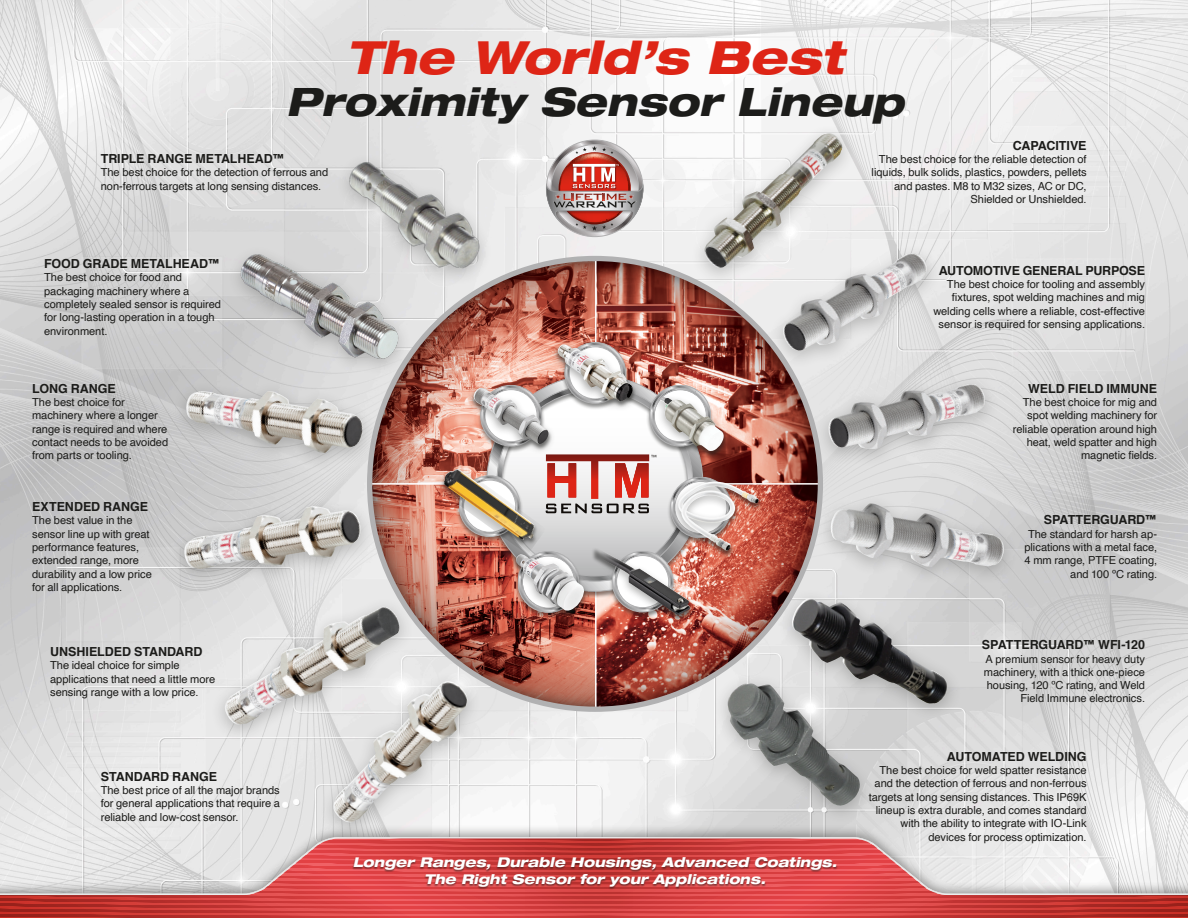
<style>
.page{position:relative;width:1188px;height:918px;background:#fff}
.page>*{position:absolute;margin:0;border:0;box-sizing:border-box;transform-origin:0 0}
.t1{font:italic 800 expanded 45.75px "Helvetica Neue";color:#de2516}
.t2{font:italic 800 expanded 39.3px "Helvetica Neue";color:#1c1c1a}
.t3{font:italic 800 expanded 13.5px/16.8px "Helvetica Neue";color:#fff;text-align:center}
.t4{font:700 12.45px "Helvetica";letter-spacing:-.005em;color:#1c1c1a}
.t5{font:11.1px/13.4px "Helvetica";letter-spacing:-.005em;color:#1c1c1a;text-align:right}
</style>
<div class="page">
<img style="left:0;top:0;width:1188px;height:825px">
<div style="left:0;top:825px;width:1188px;height:93px;background:#1c1c1a;opacity:.4"></div>
<svg style="left:0;top:838px;width:518px;height:80px"></svg>
<svg style="left:518px;top:836px;width:670px;height:2px"></svg>
<svg style="left:518px;top:838px;width:670px;height:80px"></svg>
<div style="left:352px;top:858px;width:486px;height:31px;background:#1c1c1a;opacity:.5"></div>
<svg style="left:546px;top:140px;width:97px;height:97px"></svg>
<div style="left:369px;top:257px;width:453px;height:453px;background:#1c1c1a;opacity:.4"></div>
<hr style="left:595px;top:258px;width:2px;height:451px;background:#fff">
<hr style="left:370px;top:483px;width:452px;height:2px;background:#fff">
<div style="left:551px;top:340px;width:89px;height:72px;background:#1c1c1a;opacity:.35"></div>
<div style="left:432px;top:459px;width:114px;height:96px;background:#1c1c1a;opacity:.35"></div>
<img style="left:444px;top:469px;width:15px;height:71px">
<div style="left:671px;top:478px;width:95px;height:83px;background:#1c1c1a;opacity:.35"></div>
<img style="left:731px;top:482px;width:29px;height:69px">
<div style="left:595px;top:549px;width:102px;height:76px;background:#1c1c1a;opacity:.35"></div>
<img style="left:595px;top:612px;width:95px;height:3px">
<img style="left:459px;top:342px;width:272px;height:270px">
<div style="left:509px;top:551px;width:82px;height:70px;background:#1c1c1a;opacity:.35"></div>
<img style="left:515px;top:554px;width:70px;height:59px">
<img style="left:322px;top:125px;width:191px;height:191px">
<div style="left:227px;top:244px;width:185px;height:133px;background:#1c1c1a;opacity:.25"></div>
<img style="left:236px;top:225px;width:170px;height:151px">
<div style="left:319px;top:671px;width:163px;height:170px;background:#1c1c1a;opacity:.25"></div>
<img style="left:333px;top:681px;width:137px;height:146px">
<div style="left:171px;top:381px;width:207px;height:91px;background:#1c1c1a;opacity:.25"></div>
<img style="left:185px;top:391px;width:179px;height:62px">
<div style="left:170px;top:496px;width:206px;height:92px;background:#1c1c1a;opacity:.25"></div>
<img style="left:182px;top:506px;width:181px;height:64px">
<div style="left:210px;top:597px;width:205px;height:147px;background:#1c1c1a;opacity:.25"></div>
<img style="left:221px;top:607px;width:182px;height:121px">
<div style="left:777px;top:588px;width:185px;height:134px;background:#1c1c1a;opacity:.25"></div>
<img style="left:787px;top:598px;width:164px;height:106px">
<div style="left:713px;top:673px;width:162px;height:151px;background:#1c1c1a;opacity:.25"></div>
<img style="left:724px;top:682px;width:140px;height:127px">
<div style="left:690px;top:123px;width:167px;height:164px;background:#1c1c1a;opacity:.25"></div>
<img style="left:701px;top:133px;width:144px;height:139px">
<div style="left:768px;top:243px;width:173px;height:127px;background:#1c1c1a;opacity:.25"></div>
<img style="left:781px;top:253px;width:148px;height:102px">
<div style="left:814px;top:374px;width:185px;height:94px;background:#1c1c1a;opacity:.25"></div>
<img style="left:827px;top:384px;width:160px;height:66px">
<div style="left:816px;top:493px;width:202px;height:93px;background:#1c1c1a;opacity:.25"></div>
<img style="left:829px;top:503px;width:176px;height:64px">
<p class="t1" style="left:346px;top:28px;width:500px">The World’s Best</p>
<p class="t2" style="left:286px;top:77px;width:619px">Proximity Sensor Lineup</p>
<p class="t4" style="left:101px;top:149px;width:185px">TRIPLE RANGE METALHEAD™</p>
<p class="t5" style="left:101px;top:166px;width:229px;text-align:left">The best choice for the detection of ferrous and non-ferrous targets at long sensing distances.</p>
<p class="t4" style="left:44px;top:254px;width:177px">FOOD GRADE METALHEAD™</p>
<p class="t5" style="left:44px;top:271px;width:178px;text-align:left">The best choice for food and packaging machinery where a completely sealed sensor is required for long-lasting operation in a tough environment.</p>
<p class="t4" style="left:32px;top:378px;width:85px">LONG RANGE</p>
<p class="t5" style="left:32px;top:396px;width:138px;text-align:left">The best choice for machinery where a longer range is required and where contact needs to be avoided from parts or tooling.</p>
<p class="t4" style="left:32px;top:497px;width:118px">EXTENDED RANGE</p>
<p class="t5" style="left:32px;top:514px;width:121px;text-align:left">The best value in the sensor line up with great performance features, extended range, more durability and a low price for all applications.</p>
<p class="t4" style="left:50px;top:641px;width:154px">UNSHIELDED STANDARD</p>
<p class="t5" style="left:50px;top:659px;width:167px;text-align:left">The ideal choice for simple applications that need a little more sensing range with a low price.</p>
<p class="t4" style="left:101px;top:766px;width:118px">STANDARD RANGE</p>
<p class="t5" style="left:101px;top:784px;width:181px;text-align:justify">The best price of all the major brands for general applications that require a reliable and low-cost sensor.</p>
<p class="t3" style="left:353px;top:853px;width:486px">Longer Ranges, Durable Housings, Advanced Coatings.<br>The Right Sensor for your Applications.</p>
<p class="t4" style="left:1013px;top:135px;width:75px">CAPACITIVE</p>
<p class="t5" style="left:872px;top:153px;width:217px">The best choice for the reliable detection of liquids, bulk solids, plastics, powders, pellets and pastes. M8 to M32 sizes, AC or DC, Shielded or Unshielded.</p>
<p class="t4" style="left:939px;top:260px;width:208px">AUTOMOTIVE GENERAL PURPOSE</p>
<p class="t5" style="left:933px;top:278px;width:213px">The best choice for tooling and assembly fixtures, spot welding machines and mig welding cells where a reliable, cost-effective sensor is required for sensing applications.</p>
<p class="t4" style="left:1028px;top:378px;width:130px">WELD FIELD IMMUNE</p>
<p class="t5" style="left:1013px;top:396px;width:146px">The best choice for mig and spot welding machinery for reliable operation around high heat, weld spatter and high magnetic fields.</p>
<p class="t4" style="left:1044px;top:510px;width:115px">SPATTERGUARD™</p>
<p class="t5" style="left:1024px;top:527px;width:134px">The standard for harsh ap&shy;plications with a metal face,<br>4 mm range, PTFE coating, and 100 ºC rating.</p>
<p class="t4" style="left:982px;top:635px;width:165px">SPATTERGUARD™ WFI-120</p>
<p class="t5" style="left:984px;top:652px;width:163px">A premium sensor for heavy duty machinery, with a thick one-piece housing, 120 ºC rating, and Weld<br>Field Immune electronics.</p>
<p class="t4" style="left:947px;top:746px;width:141px">AUTOMATED WELDING</p>
<p class="t5" style="left:869px;top:764px;width:219px">The best choice for weld spatter resistance and the detection of ferrous and non-ferrous targets at long sensing distances. This IP69K lineup is extra durable, and comes standard with the ability to integrate with IO-Link devices for process optimization.</p>
</div>
